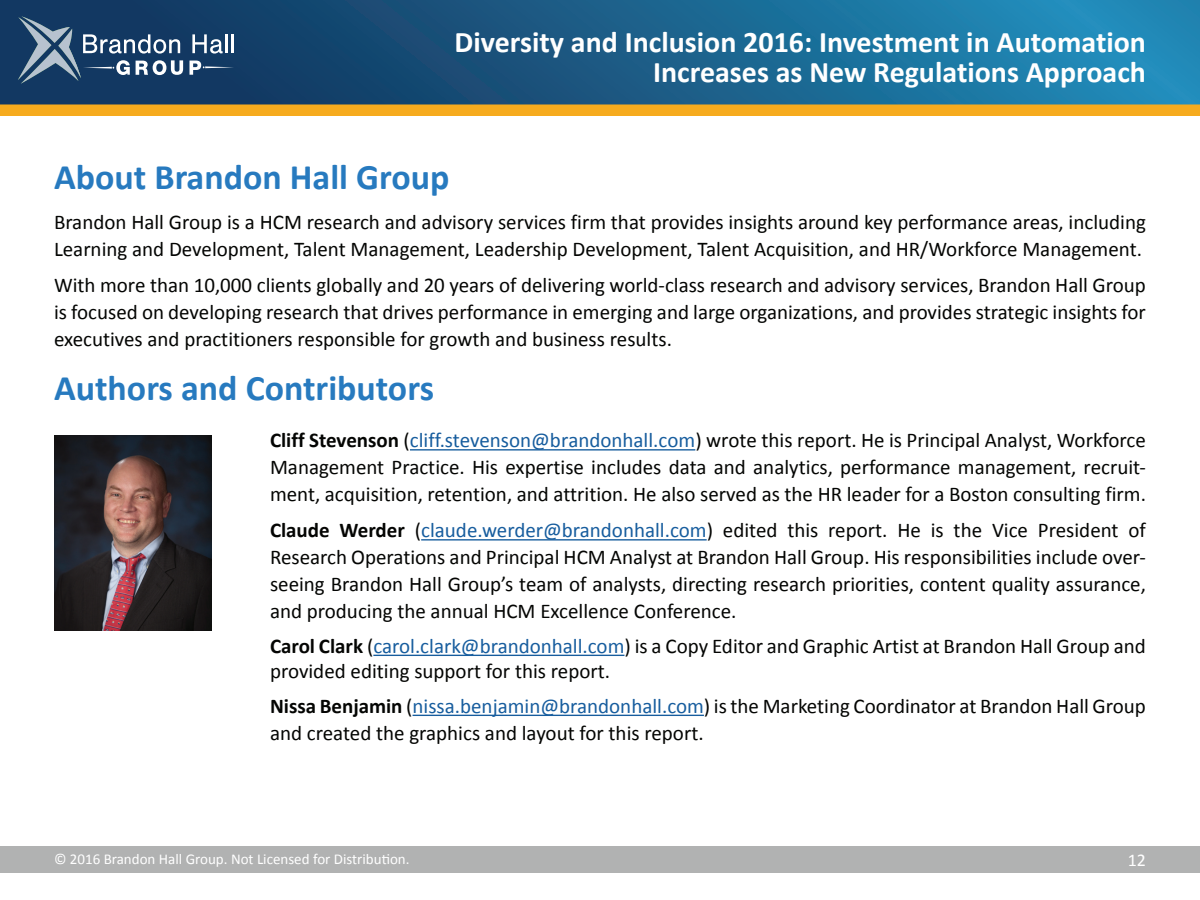
<style>
.page{position:relative;width:1200px;height:900px;background:#fff}
.page>*{position:absolute;margin:0;border:0;box-sizing:border-box;transform-origin:0 0}
.t1{font:700 36px "Calibri";color:#277abf}
.t2{font:700 30px/30px "Calibri";color:#fff;text-align:right}
.t3{font:21px/27px "Calibri";color:#040503}
.t4{font:18px "Calibri";color:#fff}
.t5{font:15px "Calibri";color:#fff}
.s1{font-weight:700}
.s2{color:#175d9e}
</style>
<div class="page">
<div style="left:0;top:0;width:1200px;height:115px;background:linear-gradient(to right,#112c54,#228ebb)"></div>
<svg style="left:192px;top:34px;width:31px;height:20px"></svg>
<hr style="left:225px;top:34px;width:3px;height:19px;background:#fff">
<hr style="left:231px;top:34px;width:3px;height:19px;background:#fff">
<svg style="left:189px;top:61px;width:45px;height:14px"></svg>
<svg style="left:18px;top:16px;width:165px;height:68px;background:#3f5e7f"></svg>
<div style="left:0;top:104px;width:1200px;height:11px;background:#f6ab1e"></div>
<div style="left:0;top:846px;width:1200px;height:26px;background:#b1b2b2"></div>
<hr style="left:410px;top:449px;width:285px;height:2px;background:#175d9e">
<hr style="left:421px;top:539px;width:286px;height:2px;background:#175d9e">
<hr style="left:373px;top:655px;width:251px;height:1px;background:#175d9e">
<hr style="left:413px;top:715px;width:291px;height:1px;background:#175d9e">
<img style="left:54px;top:435px;width:157px;height:196px">
<h2 class="t2" style="left:455px;top:25px;width:693px">Diversity and Inclusion 2016: Investment in Automation<br>Increases as New Regulations Approach</h2>
<h1 class="t1" style="left:54px;top:154px;width:397px">About Brandon Hall Group</h1>
<p class="t3" style="left:54px;top:207px;width:1093px">Brandon Hall Group is a HCM research and advisory services firm that provides insights around key performance areas, including<br>Learning and Development, Talent Management, Leadership Development, Talent Acquisition, and HR/Workforce Management.</p>
<p class="t3" style="left:54px;top:270px;width:1093px;text-align:justify">With more than 10,000 clients globally and 20 years of delivering world-class research and advisory services, Brandon Hall Group is focused on developing research that drives performance in emerging and large organizations, and provides strategic insights for executives and practitioners responsible for growth and business results.</p>
<h1 class="t1" style="left:54px;top:365px;width:382px">Authors and Contributors</h1>
<p class="t3" style="left:270px;top:426px;width:878px;text-align:justify"><span class="s1">Cliff Stevenson</span> (<span class="s2">cliff.stevenson@brandonhall.com</span>) wrote this report. He is Principal Analyst, Workforce Management Practice. His expertise includes data and analytics, performance management, recruit&shy;ment, acquisition, retention, and attrition. He also served as the HR leader for a Boston consulting firm.</p>
<p class="t3" style="left:270px;top:516px;width:878px;text-align:justify"><span class="s1">Claude Werder</span> (<span class="s2">claude.werder@brandonhall.com</span>) edited this report. He is the Vice President of Research Operations and Principal HCM Analyst at Brandon Hall Group. His responsibilities include over&shy;seeing Brandon Hall Group’s team of analysts, directing research priorities, content quality assurance, and producing the annual HCM Excellence Conference.</p>
<p class="t3" style="left:270px;top:632px;width:877px;line-height:25.5px"><span class="s1">Carol Clark</span> (<span class="s2">carol.clark@brandonhall.com</span>) is a Copy Editor and Graphic Artist at Brandon Hall Group and provided editing support for this report.</p>
<p class="t3" style="left:270px;top:692px;width:877px"><span class="s1">Nissa Benjamin</span> (<span class="s2">nissa.benjamin@brandonhall.com</span>) is the Marketing Coordinator at Brandon Hall Group and created the graphics and layout for this report.</p>
<p class="t5" style="left:54px;top:849px;width:357px">© 2016 Brandon Hall Group. Not Licensed for Distribution.</p>
<p class="t4" style="left:1128px;top:848px;width:20px">12</p>
</div>
